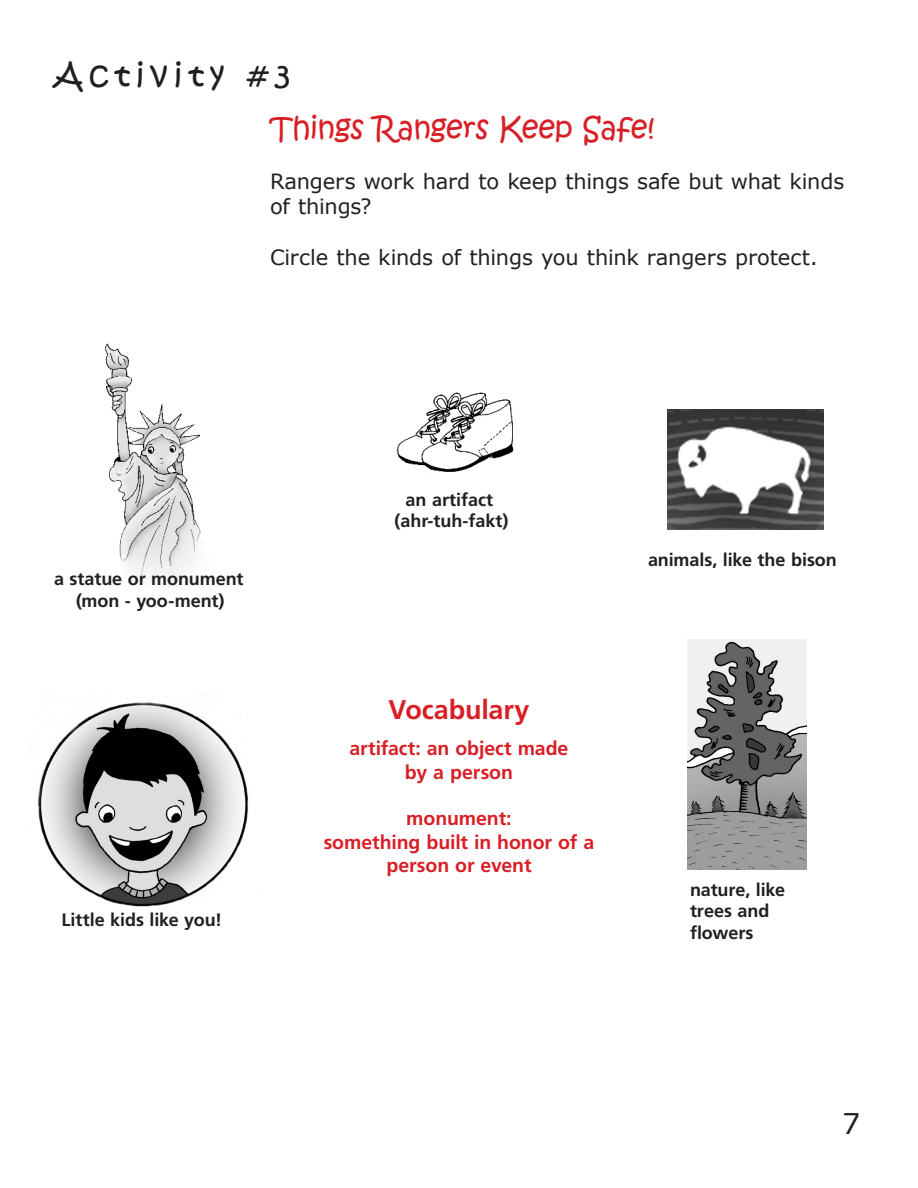
<style>
.page{position:relative;width:918px;height:1188px;background:#fff}
.page>*{position:absolute;margin:0;border:0;box-sizing:border-box;transform-origin:0 0}
.t1{font:33px "Kristen ITC";letter-spacing:.17em;color:#231f20}
.t2{font:30px "Kristen ITC";letter-spacing:-.015em;color:#d91f26}
.t3{font:28.5px "Verdana";color:#231f20}
.t4{font:700 27px "Frutiger LT Std";letter-spacing:-.005em;color:#d91f26}
.t5{font:21px/25.2px "Verdana";letter-spacing:-.01em;color:#231f20}
.t6{font:700 19.5px/23.4px "Frutiger LT Std";letter-spacing:-.005em;color:#d91f26;text-align:center}
.t7{font:700 18px/21.6px "Frutiger LT Std";letter-spacing:-.005em;color:#231f20;text-align:center}
</style>
<div class="page">
<img style="left:105px;top:343px;width:96px;height:237px">
<img style="left:396px;top:392px;width:118px;height:80px">
<img style="left:668px;top:410px;width:156px;height:119px">
<img style="left:687px;top:639px;width:119px;height:231px">
<img style="left:38px;top:702px;width:211px;height:205px">
<h2 class="t1" style="left:54px;top:54px;width:237px">Activity #3</h2>
<h3 class="t2" style="left:270px;top:108px;width:386px">Things Rangers Keep Safe!</h3>
<p class="t5" style="left:270px;top:168px;width:576px">Rangers work hard to keep things safe but what kinds of things?</p>
<p class="t5" style="left:270px;top:244px;width:549px">Circle the kinds of things you think rangers protect.</p>
<p class="t7" style="left:54px;top:568px;width:191px">a statue or monument (mon - yoo-ment)</p>
<p class="t7" style="left:62px;top:909px;width:162px">Little kids like you!</p>
<p class="t7" style="left:395px;top:489px;width:116px">an artifact (ahr-tuh-fakt)</p>
<h3 class="t4" style="left:388px;top:694px;width:143px">Vocabulary</h3>
<p class="t6" style="left:349px;top:737px;width:221px">artifact: an object made by a person</p>
<p class="t6" style="left:324px;top:807px;width:272px">monument:<br>something built in honor of a person or event</p>
<p class="t7" style="left:648px;top:549px;width:190px">animals, like the bison</p>
<p class="t7" style="left:690px;top:879px;width:97px;text-align:left">nature, like trees and flowers</p>
<p class="t3" style="left:842px;top:1106px;width:20px">7</p>
</div>
